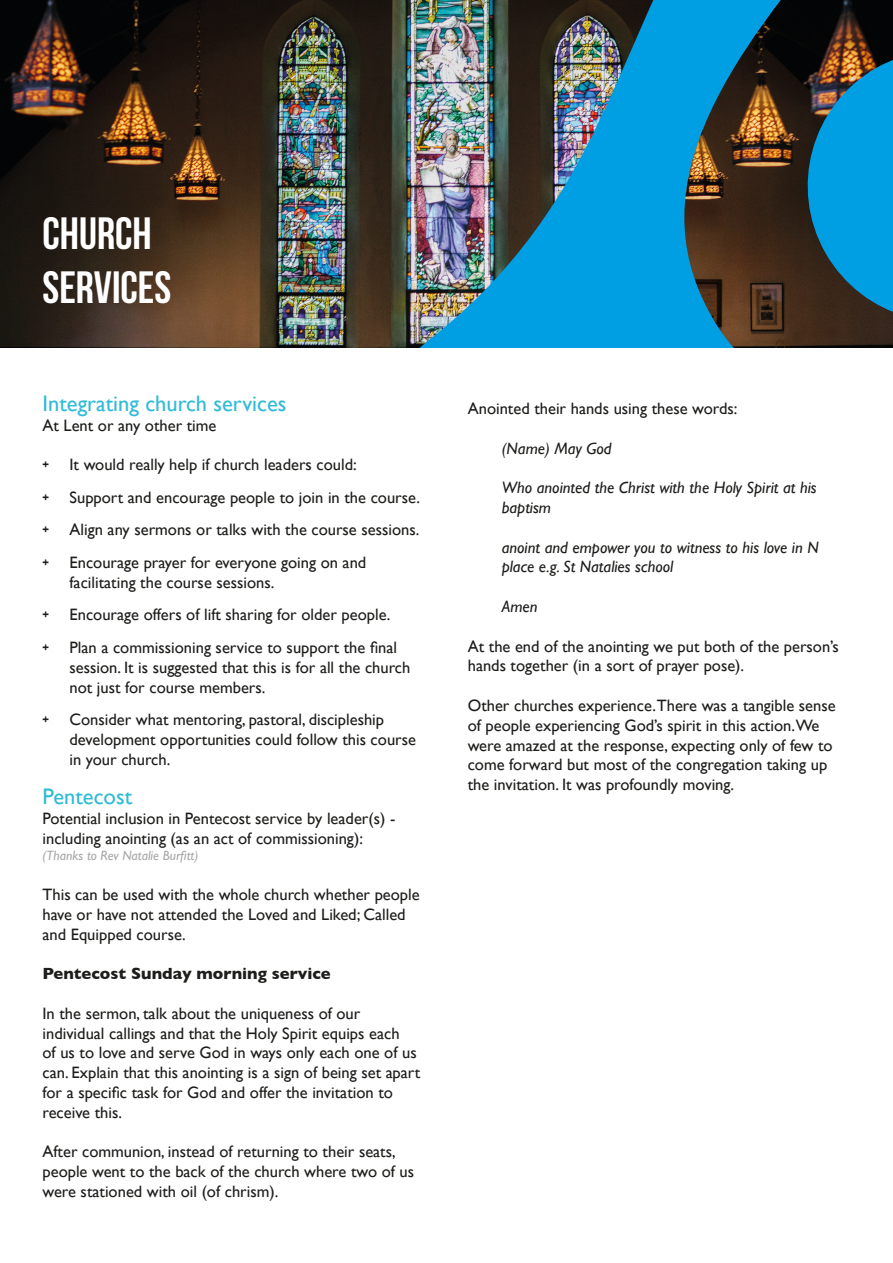
<style>
.page{position:relative;width:893px;height:1263px;background:#fff}
.page>*{position:absolute;margin:0;border:0;box-sizing:border-box;transform-origin:0 0}
.t1{font:700 45px/54px "Bebas Neue";color:#fff}
.Subtitle{font:22.5px "Gill Sans";color:#30bbd7}
.t2{font:16.5px/19.8px "Gill Sans";color:#1d1d1b}
.t3{font:italic 16.5px/19.8px "Gill Sans";color:#1d1d1b}
.Heading{font:700 16.5px "Gill Sans";color:#1d1d1b}
.Note{font:italic 13.5px "Gill Sans";color:#a8a8a8}
.s1{font-family:"Bebas Neue";font-weight:700}
</style>
<div class="page">
<img style="left:0;top:0;width:250px;height:347px">
<img style="left:250px;top:0;width:643px;height:347px">
<img style="left:420px;top:0;width:473px;height:117px">
<p class="t1" style="left:43px;top:206px;width:130px">CHURCH<br>SERVICES</p>
<p class="Subtitle" style="left:43px;top:390px;width:245px">Integrating church services</p>
<p class="t2" style="left:43px;top:415px;width:176px">At Lent or any other time</p>
<p class="t2" style="left:43px;top:455px;width:316px"><span class="s1">+</span> It would really help if church leaders could:</p>
<p class="t2" style="left:43px;top:487px;width:379px"><span class="s1">+</span> Support and encourage people to join in the course.</p>
<p class="t2" style="left:43px;top:520px;width:378px"><span class="s1">+</span> Align any sermons or talks with the course sessions.</p>
<p class="t2" style="left:70px;top:552px;width:298px;text-indent:-27px"><span class="s1">+</span> Encourage prayer for everyone going on and facilitating the course sessions.</p>
<p class="t2" style="left:43px;top:605px;width:349px"><span class="s1">+</span> Encourage offers of lift sharing for older people.</p>
<p class="t2" style="left:70px;top:637px;width:342px;text-indent:-27px"><span class="s1">+</span> Plan a commissioning service to support the final session. It is suggested that this is for all the church not just for course members.</p>
<p class="t2" style="left:70px;top:709px;width:348px;text-indent:-27px"><span class="s1">+</span> Consider what mentoring, pastoral, discipleship development opportunities could follow this course in your church.</p>
<p class="Subtitle" style="left:43px;top:784px;width:91px">Pentecost</p>
<p class="t2" style="left:43px;top:809px;width:354px">Potential inclusion in Pentecost service by leader(s) - including anointing (as an act of commissioning):</p>
<p class="Note" style="left:43px;top:848px;width:157px">(Thanks to Rev Natalie Burfitt)</p>
<p class="t2" style="left:43px;top:884px;width:379px">This can be used with the whole church whether people have or have not attended the Loved and Liked; Called and Equipped course.</p>
<p class="Heading" style="left:43px;top:960px;width:290px">Pentecost Sunday morning service</p>
<p class="t2" style="left:43px;top:1003px;width:379px">In the sermon, talk about the uniqueness of our individual callings and that the Holy Spirit equips each<br>of us to love and serve God in ways only each one of us can. Explain that this anointing is a sign of being set apart for a specific task for God and offer the invitation to receive this.</p>
<p class="t2" style="left:43px;top:1142px;width:373px">After communion, instead of returning to their seats, people went to the back of the church where two of us were stationed with oil (of chrism).</p>
<p class="t2" style="left:468px;top:398px;width:271px">Anointed their hands using these words:</p>
<p class="t3" style="left:502px;top:438px;width:111px">(Name) May God</p>
<p class="t3" style="left:502px;top:478px;width:317px">Who anointed the Christ with the Holy Spirit at his baptism</p>
<p class="t3" style="left:502px;top:537px;width:318px">anoint and empower you to witness to his love in N place e.g. St Natalies school</p>
<p class="t3" style="left:502px;top:596px;width:37px">Amen</p>
<p class="t2" style="left:468px;top:636px;width:373px">At the end of the anointing we put both of the person’s hands together (in a sort of prayer pose).</p>
<p class="t2" style="left:468px;top:695px;width:369px">Other churches experience.There was a tangible sense of people experiencing God’s spirit in this action.We were amazed at the response, expecting only of few to come forward but most of the congregation taking up the invitation. It was profoundly moving.</p>
</div>
